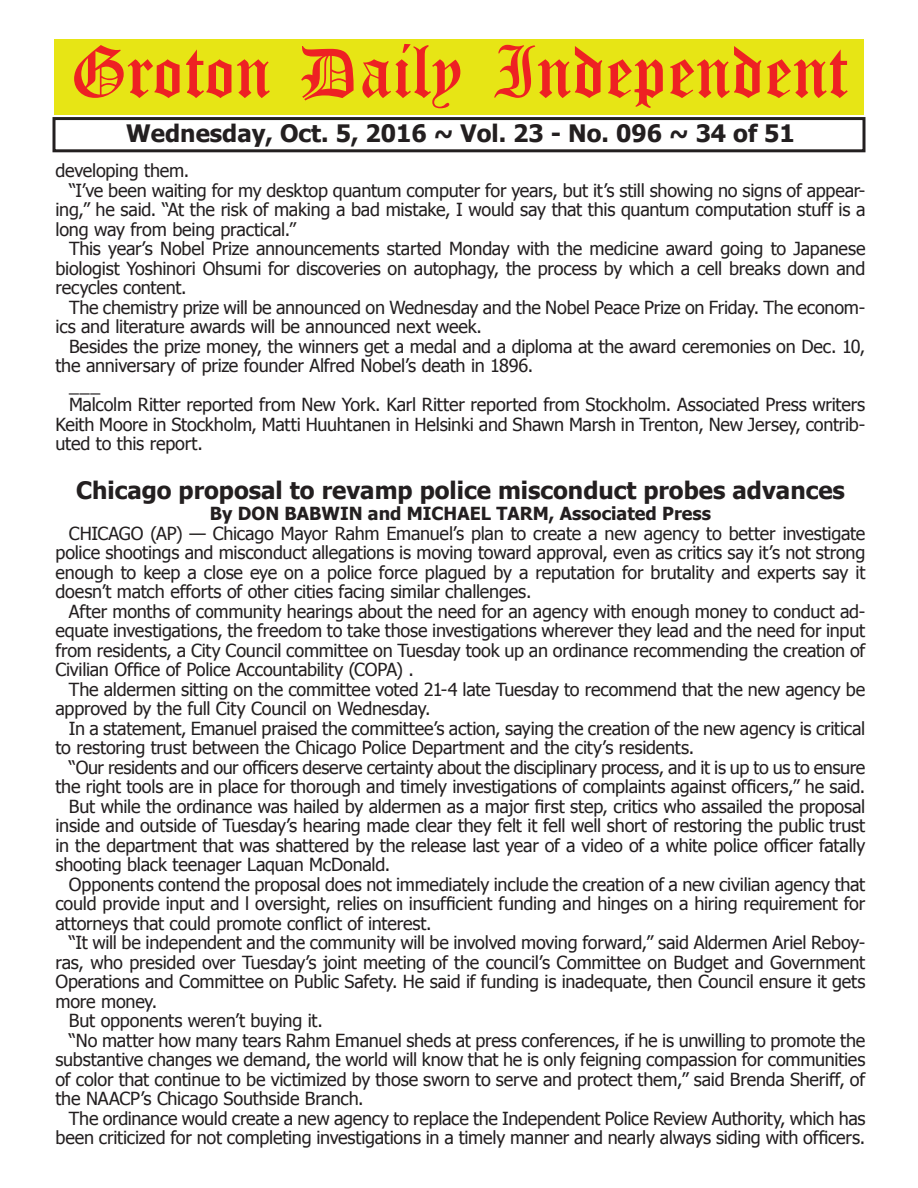
<style>
.page{position:relative;width:918px;height:1188px;background:#fff}
.page>*{position:absolute;margin:0;border:0;box-sizing:border-box;transform-origin:0 0}
.t1{font:54px "Old English Five";color:#ee2123}
.t2{font:700 24px "Tahoma";color:#231f20}
.t3{font:18px/19.5px "Tahoma";letter-spacing:-.015em;color:#231f20;text-align:justify}
.t4{font:700 18px "Tahoma";color:#231f20}
</style>
<div class="page">
<div style="left:52px;top:117px;width:814px;height:35px;border:3px solid #231f20"></div>
<div style="left:54px;top:40px;width:810px;height:75px;background:#e7e515"></div>
<h1 class="t1" style="left:70px;top:47px;width:779px">Groton Daily Independent</h1>
<h2 class="t2" style="left:126px;top:116px;width:670px">Wednesday, Oct. 5, 2016 ~ Vol. 23 - No. 096 ~ 34 of 51</h2>
<p class="t3" style="left:56px;top:160px;width:135px">developing them.</p>
<p class="t3" style="left:69px;top:180px;width:798px">“I’ve been waiting for my desktop quantum computer for years, but it’s still showing no signs of appear-</p>
<p class="t3" style="left:56px;top:199px;width:811px">ing,” he said. “At the risk of making a bad mistake, I would say that this quantum computation stuff is a</p>
<p class="t3" style="left:56px;top:219px;width:242px">long way from being practical.”</p>
<p class="t3" style="left:69px;top:238px;width:798px">This year’s Nobel Prize announcements started Monday with the medicine award going to Japanese</p>
<p class="t3" style="left:56px;top:258px;width:811px">biologist Yoshinori Ohsumi for discoveries on autophagy, the process by which a cell breaks down and</p>
<p class="t3" style="left:56px;top:277px;width:133px">recycles content.</p>
<p class="t3" style="left:69px;top:297px;width:798px">The chemistry prize will be announced on Wednesday and the Nobel Peace Prize on Friday. The econom-</p>
<p class="t3" style="left:56px;top:316px;width:428px">ics and literature awards will be announced next week.</p>
<p class="t3" style="left:69px;top:336px;width:798px">Besides the prize money, the winners get a medal and a diploma at the award ceremonies on Dec. 10,</p>
<p class="t3" style="left:56px;top:355px;width:479px">the anniversary of prize founder Alfred Nobel’s death in 1896.</p>
<p class="t3" style="left:69px;top:375px;width:33px">___</p>
<p class="t3" style="left:69px;top:394px;width:798px">Malcolm Ritter reported from New York. Karl Ritter reported from Stockholm. Associated Press writers</p>
<p class="t3" style="left:56px;top:414px;width:812px">Keith Moore in Stockholm, Matti Huuhtanen in Helsinki and Shawn Marsh in Trenton, New Jersey, contrib-</p>
<p class="t3" style="left:56px;top:433px;width:149px">uted to this report.</p>
<h2 class="t2" style="left:76px;top:473px;width:770px">Chicago proposal to revamp police misconduct probes advances</h2>
<p class="t4" style="left:210px;top:501px;width:503px">By DON BABWIN and MICHAEL TARM, Associated Press</p>
<p class="t3" style="left:55px;top:523px;width:811px;text-indent:14px">CHICAGO (AP) — Chicago Mayor Rahm Emanuel’s plan to create a new agency to better investigate police shootings and misconduct allegations is moving toward approval, even as critics say it’s not strong enough to keep a close eye on a police force plagued by a reputation for brutality and experts say it doesn’t match efforts of other cities facing similar challenges.</p>
<p class="t3" style="left:55px;top:601px;width:812px;text-indent:14px">After months of community hearings about the need for an agency with enough money to conduct ad&shy;equate investigations, the freedom to take those investigations wherever they lead and the need for input from residents, a City Council committee on Tuesday took up an ordinance recommending the creation of Civilian Office of Police Accountability (COPA) .</p>
<p class="t3" style="left:55px;top:679px;width:811px;text-indent:14px">The aldermen sitting on the committee voted 21-4 late Tuesday to recommend that the new agency be approved by the full City Council on Wednesday.</p>
<p class="t3" style="left:55px;top:718px;width:811px;text-indent:14px">In a statement, Emanuel praised the committee’s action, saying the creation of the new agency is critical to restoring trust between the Chicago Police Department and the city’s residents.</p>
<p class="t3" style="left:69px;top:757px;width:798px">“Our residents and our officers deserve certainty about the disciplinary process, and it is up to us to ensure</p>
<p class="t3" style="left:55px;top:776px;width:811px">the right tools are in place for thorough and timely investigations of complaints against officers,” he said.</p>
<p class="t3" style="left:69px;top:796px;width:798px">But while the ordinance was hailed by aldermen as a major first step, critics who assailed the proposal</p>
<p class="t3" style="left:55px;top:815px;width:811px">inside and outside of Tuesday’s hearing made clear they felt it fell well short of restoring the public trust</p>
<p class="t3" style="left:55px;top:835px;width:811px">in the department that was shattered by the release last year of a video of a white police officer fatally</p>
<p class="t3" style="left:55px;top:854px;width:336px">shooting black teenager Laquan McDonald.</p>
<p class="t3" style="left:69px;top:874px;width:798px">Opponents contend the proposal does not immediately include the creation of a new civilian agency that</p>
<p class="t3" style="left:55px;top:893px;width:811px">could provide input and l oversight, relies on insufficient funding and hinges on a hiring requirement for</p>
<p class="t3" style="left:55px;top:913px;width:378px">attorneys that could promote conflict of interest.</p>
<p class="t3" style="left:69px;top:932px;width:798px">“It will be independent and the community will be involved moving forward,” said Aldermen Ariel Reboy-</p>
<p class="t3" style="left:55px;top:952px;width:811px">ras, who presided over Tuesday’s joint meeting of the council’s Committee on Budget and Government</p>
<p class="t3" style="left:55px;top:971px;width:811px">Operations and Committee on Public Safety. He said if funding is inadequate, then Council ensure it gets</p>
<p class="t3" style="left:55px;top:991px;width:103px">more money.</p>
<p class="t3" style="left:69px;top:1010px;width:255px">But opponents weren’t buying it.</p>
<p class="t3" style="left:69px;top:1030px;width:798px">“No matter how many tears Rahm Emanuel sheds at press conferences, if he is unwilling to promote the</p>
<p class="t3" style="left:55px;top:1049px;width:811px">substantive changes we demand, the world will know that he is only feigning compassion for communities</p>
<p class="t3" style="left:55px;top:1069px;width:811px">of color that continue to be victimized by those sworn to serve and protect them,” said Brenda Sheriff, of</p>
<p class="t3" style="left:55px;top:1088px;width:310px">the NAACP’s Chicago Southside Branch.</p>
<p class="t3" style="left:69px;top:1108px;width:798px">The ordinance would create a new agency to replace the Independent Police Review Authority, which has</p>
<p class="t3" style="left:55px;top:1127px;width:811px">been criticized for not completing investigations in a timely manner and nearly always siding with officers.</p>
</div>
